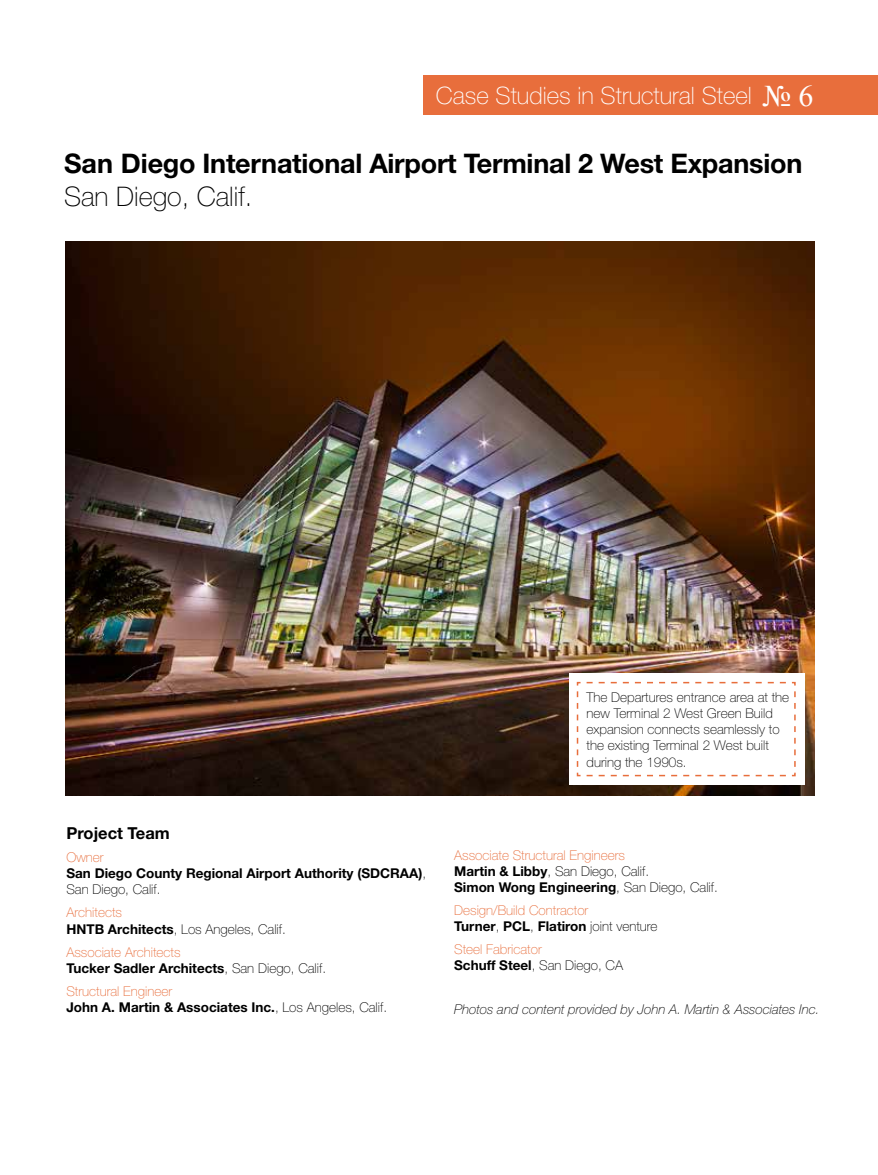
<style>
.page{position:relative;width:878px;height:1175px;background:#fff}
.page>*{position:absolute;margin:0;border:0;box-sizing:border-box;transform-origin:0 0}
.t1{font:700 27px "Helvetica Neue LT";letter-spacing:-.01em;color:#000}
.t2{font:100 27px "Helvetica Neue LT";color:#000}
.t3{font:100 24px "Helvetica Neue LT";color:#fff}
.t4{font:700 16.5px "Helvetica Neue LT";color:#000}
.t5{font:700 13.5px/16.2px "Helvetica Neue LT";color:#000}
.t6{font:100 13.5px/16.2px "Helvetica Neue LT";color:#000}
.t7{font:100 13.5px/16.2px "Helvetica Neue LT";color:#e86e3c}
.t8{font:italic 100 13.5px "Helvetica Neue LT";color:#000}
.s1{font-family:"Times New Roman";font-weight:400;font-size:30px}
.s2{font-weight:100;color:#e86e3c}
.s3{font-weight:100}
.s4{color:#e86e3c}
.s5{font-weight:700}
.s6{font-weight:700;color:#000}
.s7{color:#000}
</style>
<div class="page">
<div style="left:424px;top:75px;width:454px;height:40px;background:#e86e3c"></div>
<img style="left:65px;top:241px;width:749px;height:554px">
<div style="left:568px;top:673px;width:236px;height:112px;background:#fff"></div>
<svg style="left:576px;top:681px;width:220px;height:96px"></svg>
<h2 class="t3" style="left:436px;top:82px;width:379px">Case Studies in Structural Steel <span class="s1">№ 6</span></h2>
<h1 class="t1" style="left:64px;top:147px;width:740px">San Diego International Airport Terminal 2 West Expansion</h1>
<h1 class="t2" style="left:64px;top:181px;width:190px">San Diego, Calif.</h1>
<p class="t4" style="left:66px;top:823px;width:105px">Project Team</p>
<p class="t5" style="left:66px;top:848px;width:361px"><span class="s2">Owner<br></span>San Diego County Regional Airport Authority (SDCRAA)<span class="s3">,<br>San Diego, Calif.</span></p>
<p class="t6" style="left:66px;top:904px;width:221px"><span class="s4">Architects<br></span><span class="s5">HNTB Architects</span>, Los Angeles, Calif.</p>
<p class="t5" style="left:66px;top:943px;width:261px"><span class="s2">Associate Architects<br></span>Tucker Sadler Architects<span class="s3">, San Diego, Calif.</span></p>
<p class="t5" style="left:66px;top:982px;width:322px"><span class="s2">Structural Engineer<br></span>John A. Martin &amp; Associates Inc.<span class="s3">, Los Angeles, Calif.</span></p>
<p class="t6" style="left:586px;top:688px;width:204px">The Departures entrance area at the new Terminal 2 West Green Build expansion connects seamlessly to the existing Terminal 2 West built during the 1990s.</p>
<p class="t5" style="left:454px;top:846px;width:265px"><span class="s2">Associate Structural Engineers<br></span>Martin &amp; Libby<span class="s3">, San Diego, Calif.<br></span>Simon Wong Engineering<span class="s3">, San Diego, Calif.</span></p>
<p class="t7" style="left:454px;top:902px;width:205px">Design/Build Contractor<br><span class="s6">Turner</span><span class="s7">,</span> <span class="s6">PCL</span><span class="s7">,</span> <span class="s6">Flatiron</span> <span class="s7">joint venture</span></p>
<p class="t7" style="left:454px;top:941px;width:170px">Steel Fabricator<br><span class="s6">Schuff Steel</span><span class="s7">, San Diego, CA</span></p>
<p class="t8" style="left:454px;top:1001px;width:367px">Photos and content provided by John A. Martin &amp; Associates Inc.</p>
</div>
